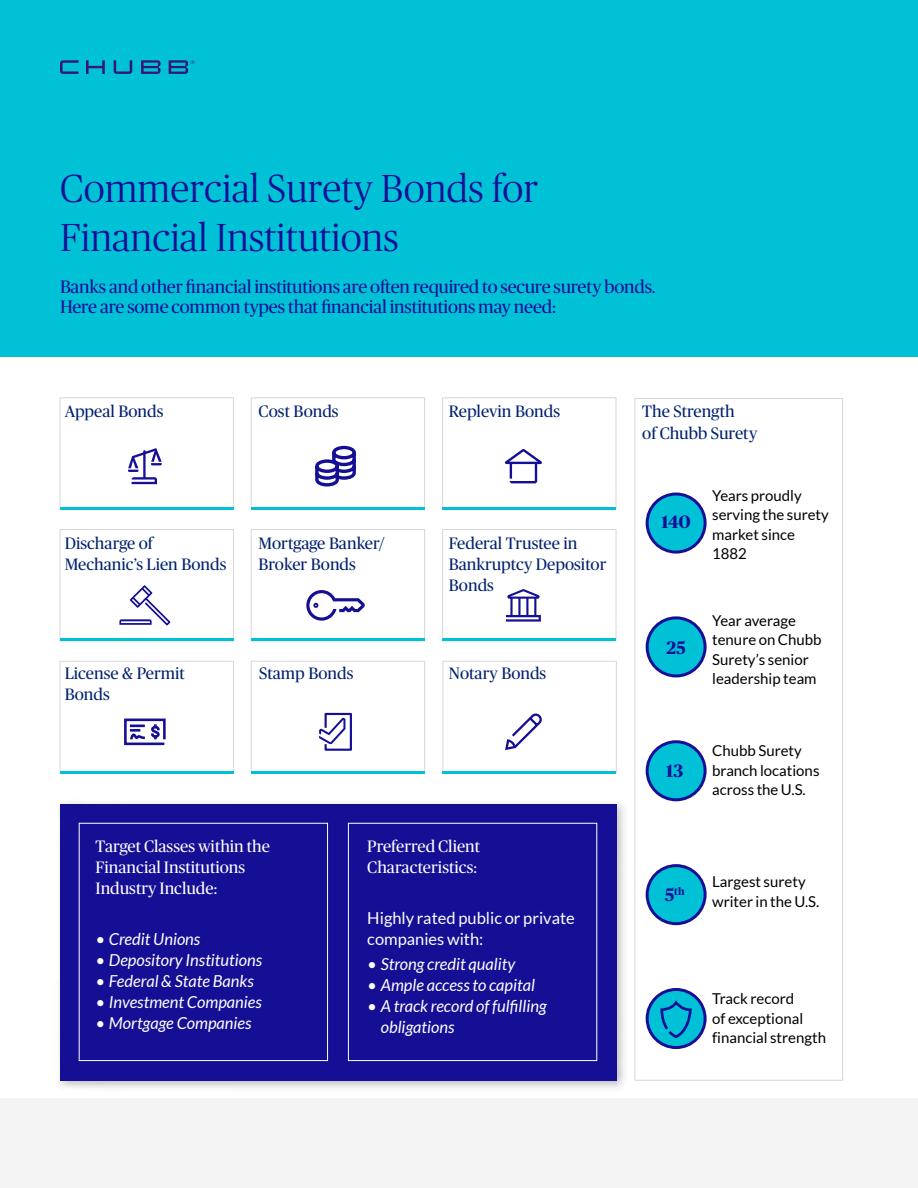
<style>
.page{position:relative;width:918px;height:1188px;background:#fff}
.page>*{position:absolute;margin:0;border:0;box-sizing:border-box;transform-origin:0 0}
.t1{font:300 39px/48px "Chubb Publico";color:#150f96}
.t2{font:18px/19.5px "Chubb Publico";letter-spacing:-.01em;color:#150f96}
.t3{font:700 18px "Chubb Publico";color:#150f96}
.t4{font:16.5px/21px "Chubb Publico";color:#00226f}
.t5{font:italic 16.5px/21px "Lato";color:#fff}
.t6{font:16.5px/21px "Chubb Publico";color:#fff}
.t7{font:16.5px/21px "Lato";color:#fff}
.t8{font:15px/19.5px "Lato";color:#000}
.t9{font:700 10.5px "Chubb Publico";color:#150f96}
.s1{font-size:18px}
</style>
<div class="page">
<div style="left:0;top:1098px;width:918px;height:90px;background:#f4f4f4"></div>
<div style="left:0;top:0;width:918px;height:357px;background:#01c1d6"></div>
<svg style="left:60px;top:60px;width:134px;height:14px"></svg>
<div style="left:55px;top:798px;width:573px;height:294px;background:#000;opacity:.25"></div>
<div style="left:60px;top:804px;width:557px;height:277px;background:#150f96"></div>
<div style="left:79px;top:823px;width:249px;height:238px;border:1px solid #fff"></div>
<div style="left:348px;top:823px;width:249px;height:238px;border:1px solid #fff"></div>
<div style="left:251px;top:397px;width:174px;height:113px;border:1px solid #d7d7d7"></div>
<div style="left:442px;top:397px;width:174px;height:113px;border:1px solid #d7d7d7"></div>
<div style="left:251px;top:529px;width:174px;height:112px;border:1px solid #d7d7d7"></div>
<div style="left:251px;top:661px;width:174px;height:112px;border:1px solid #d7d7d7"></div>
<div style="left:60px;top:397px;width:174px;height:113px;border:1px solid #d7d7d7"></div>
<div style="left:60px;top:529px;width:174px;height:112px;border:1px solid #d7d7d7"></div>
<div style="left:442px;top:529px;width:174px;height:112px;border:1px solid #d7d7d7"></div>
<div style="left:60px;top:661px;width:174px;height:112px;border:1px solid #d7d7d7"></div>
<div style="left:443px;top:661px;width:174px;height:112px;border:1px solid #d7d7d7"></div>
<div style="left:634px;top:398px;width:209px;height:683px;border:1px solid #d7d7d7"></div>
<div style="left:647px;top:494px;width:58px;height:58px;background:#01c1d6;border-radius:50%"></div>
<div style="left:646px;top:493px;width:61px;height:61px;border:3px solid #150f96;border-radius:50%"></div>
<div style="left:647px;top:618px;width:58px;height:58px;background:#01c1d6;border-radius:50%"></div>
<div style="left:646px;top:616px;width:61px;height:61px;border:3px solid #150f96;border-radius:50%"></div>
<div style="left:647px;top:742px;width:58px;height:58px;background:#01c1d6;border-radius:50%"></div>
<div style="left:646px;top:740px;width:61px;height:61px;border:3px solid #150f96;border-radius:50%"></div>
<div style="left:647px;top:866px;width:58px;height:58px;background:#01c1d6;border-radius:50%"></div>
<div style="left:646px;top:864px;width:61px;height:61px;border:3px solid #150f96;border-radius:50%"></div>
<svg style="left:647px;top:989px;width:58px;height:59px"></svg>
<div style="left:646px;top:988px;width:61px;height:61px;border:3px solid #150f96;border-radius:50%"></div>
<svg style="left:319px;top:713px;width:33px;height:38px"></svg>
<svg style="left:124px;top:719px;width:42px;height:26px"></svg>
<svg style="left:506px;top:589px;width:35px;height:33px"></svg>
<svg style="left:128px;top:448px;width:34px;height:36px"></svg>
<svg style="left:505px;top:449px;width:37px;height:34px"></svg>
<svg style="left:306px;top:590px;width:59px;height:31px"></svg>
<svg style="left:315px;top:446px;width:41px;height:41px"></svg>
<svg style="left:119px;top:585px;width:51px;height:40px"></svg>
<svg style="left:505px;top:714px;width:37px;height:36px"></svg>
<hr style="left:60px;top:507px;width:174px;height:3px;background:#01c1d6">
<hr style="left:60px;top:638px;width:174px;height:3px;background:#01c1d6">
<hr style="left:60px;top:771px;width:174px;height:3px;background:#01c1d6">
<hr style="left:251px;top:507px;width:174px;height:3px;background:#01c1d6">
<hr style="left:251px;top:638px;width:174px;height:3px;background:#01c1d6">
<hr style="left:251px;top:771px;width:174px;height:3px;background:#01c1d6">
<hr style="left:442px;top:507px;width:174px;height:3px;background:#01c1d6">
<hr style="left:442px;top:638px;width:174px;height:3px;background:#01c1d6">
<hr style="left:442px;top:771px;width:174px;height:3px;background:#01c1d6">
<svg style="left:660px;top:1003px;width:32px;height:35px"></svg>
<h1 class="t1" style="left:60px;top:163px;width:480px">Commercial Surety Bonds for<br>Financial Institutions</h1>
<p class="t2" style="left:60px;top:276px;width:597px">Banks and other financial institutions are often required to secure surety bonds.<br>Here are some common types that financial institutions may need:</p>
<p class="t4" style="left:65px;top:400px;width:100px">Appeal Bonds</p>
<p class="t4" style="left:259px;top:400px;width:81px">Cost Bonds</p>
<p class="t4" style="left:449px;top:400px;width:113px">Replevin Bonds</p>
<p class="t4" style="left:65px;top:532px;width:163px">Discharge of<br>Mechanic’s Lien Bonds</p>
<p class="t4" style="left:259px;top:532px;width:128px">Mortgage Banker/<br>Broker Bonds</p>
<p class="t4" style="left:449px;top:532px;width:159px">Federal Trustee in<br>Bankruptcy Depositor<br>Bonds</p>
<p class="t4" style="left:65px;top:662px;width:122px">License &amp; Permit<br>Bonds</p>
<p class="t4" style="left:259px;top:662px;width:96px">Stamp Bonds</p>
<p class="t4" style="left:449px;top:662px;width:99px">Notary Bonds</p>
<p class="t6" style="left:95px;top:835px;width:176px">Target Classes within the<br>Financial Institutions<br>Industry Include:</p>
<p class="t5" style="left:95px;top:929px;width:106px">• Credit Unions</p>
<p class="t5" style="left:95px;top:950px;width:168px">• Depository Institutions</p>
<p class="t5" style="left:95px;top:971px;width:160px">• Federal &amp; State Banks</p>
<p class="t5" style="left:95px;top:992px;width:168px">• Investment Companies</p>
<p class="t5" style="left:95px;top:1013px;width:158px">• Mortgage Companies</p>
<p class="t6" style="left:367px;top:835px;width:114px">Preferred Client<br>Characteristics:</p>
<p class="t7" style="left:367px;top:907px;width:209px">Highly rated public or private companies with:</p>
<p class="t5" style="left:367px;top:954px;width:150px">• Strong credit quality</p>
<p class="t5" style="left:367px;top:975px;width:169px">• Ample access to capital</p>
<p class="t5" style="left:381px;top:996px;width:167px;text-indent:-13px">• A track record of fulfilling obligations</p>
<p class="t4" style="left:642px;top:399px;width:117px;line-height:22.5px">The Strength<br>of Chubb Surety</p>
<p class="t3" style="left:661px;top:509px;width:31px">140</p>
<p class="t8" style="left:712px;top:485px;width:118px">Years proudly serving the surety market since<br>1882</p>
<p class="t3" style="left:667px;top:635px;width:21px">25</p>
<p class="t8" style="left:712px;top:610px;width:111px">Year average tenure on Chubb<br>Surety’s senior leadership team</p>
<p class="t3" style="left:666px;top:758px;width:18px">13</p>
<p class="t8" style="left:712px;top:741px;width:109px">Chubb Surety branch locations across the U.S.</p>
<p class="t9" style="left:665px;top:884px;width:21px"><span class="s1">5</span>th</p>
<p class="t8" style="left:712px;top:872px;width:109px">Largest surety writer in the U.S.</p>
<p class="t8" style="left:712px;top:989px;width:115px">Track record<br>of exceptional financial strength</p>
</div>
